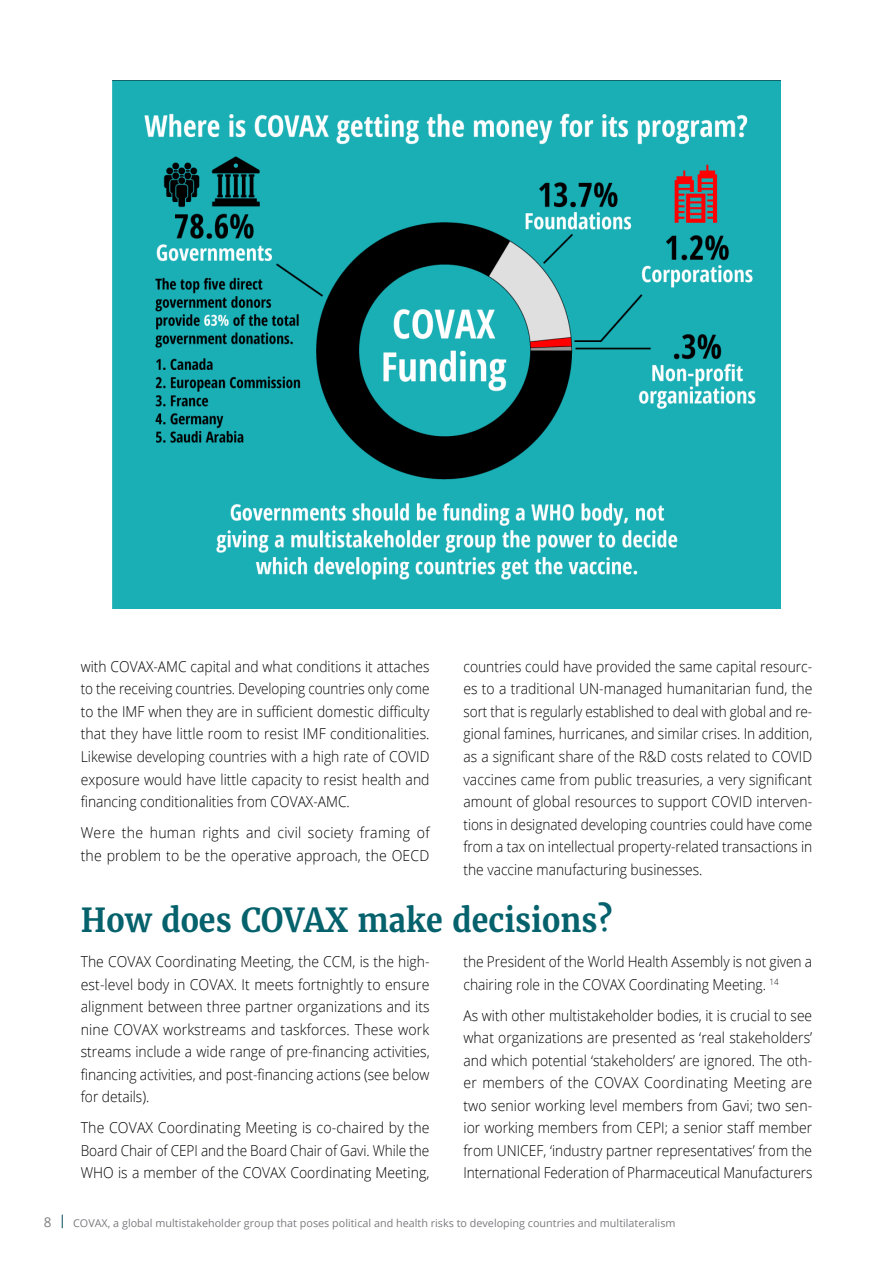
<style>
.page{position:relative;width:893px;height:1263px;background:#fff}
.page>*{position:absolute;margin:0;border:0;box-sizing:border-box;transform-origin:0 0}
.Titles_COVAX{font:700 33px "Merriweather";color:#05626c;scale:.92 1}
.Paragraph{font:300 15px/22.5px "Open Sans";color:#000;text-align:justify;scale:.92 1}
.Paragraph-2{font:300 15px/22.5px "Open Sans";color:#000;text-align:justify;scale:.93 1}
.Paragraph-3{font:300 15px/22.5px "Open Sans";color:#000;text-align:justify;scale:.94 1}
.Paragraph-4{font:300 15px/22.5px "Open Sans";letter-spacing:.02em;color:#000;scale:.94 1}
.t1{font:10.8px "Open Sans";color:#7b7b80}
.s1{font-size:13.5px;color:#7c7e80}
.s2{font-weight:600;font-size:13.5px;color:#1d5f6b}
</style>
<div class="page">
<img style="left:113px;top:81px;width:667px;height:527px">
<p class="Paragraph" style="left:463px;top:655px;width:381px">countries could have provided the same capital resourc&shy;es to a traditional UN-managed humanitarian fund, the sort that is regularly established to deal with global and re&shy;gional famines, hurricanes, and similar crises. In addition, as a significant share of the R&amp;D costs related to COVID vaccines came from public treasuries, a very significant amount of global resources to support COVID interven&shy;tions in designated developing countries could have come from a tax on intellectual property-related transactions in the vaccine manufacturing businesses.</p>
<p class="Titles_COVAX" style="left:81px;top:899px;width:579px">How does COVAX make decisions?</p>
<p class="Paragraph-2" style="left:81px;top:950px;width:377px">The COVAX Coordinating Meeting, the CCM, is the high&shy;est-level body in COVAX. It meets fortnightly to ensure alignment between three partner organizations and its nine COVAX workstreams and taskforces. These work streams include a wide range of pre-financing activities, financing activities, and post-financing actions (see below for details).</p>
<p class="Paragraph-3" style="left:81px;top:1116px;width:373px">The COVAX Coordinating Meeting is co-chaired by the Board Chair of CEPI and the Board Chair of Gavi. While the WHO is a member of the COVAX Coordinating Meeting,</p>
<p class="Paragraph" style="left:81px;top:655px;width:381px">with COVAX-AMC capital and what conditions it attaches to the receiving countries. Developing countries only come to the IMF when they are in sufficient domestic difficulty that they have little room to resist IMF conditionalities.<br>Likewise developing countries with a high rate of COVID exposure would have little capacity to resist health and financing conditionalities from COVAX-AMC.</p>
<p class="Paragraph-4" style="left:81px;top:821px;width:373px">Were the human rights and civil society framing of the problem to be the operative approach, the OECD</p>
<p class="Paragraph" style="left:463px;top:950px;width:380px">the President of the World Health Assembly is not given a chairing role in the COVAX Coordinating Meeting. <sup>14</sup></p>
<p class="Paragraph" style="left:463px;top:1004px;width:381px">As with other multistakeholder bodies, it is crucial to see what organizations are presented as ‘real stakeholders’ and which potential ‘stakeholders’ are ignored. The oth&shy;er members of the COVAX Coordinating Meeting are two senior working level members from Gavi; two sen&shy;ior working members from CEPI; a senior staff member from UNICEF, ‘industry partner representatives’ from the International Federation of Pharmaceutical Manufacturers</p>
<p class="t1" style="left:44px;top:1215px;width:633px"><span class="s1">8</span> <span class="s2">|</span> COVAX, a global multistakeholder group that poses political and health risks to developing countries and multilateralism</p>
</div>
